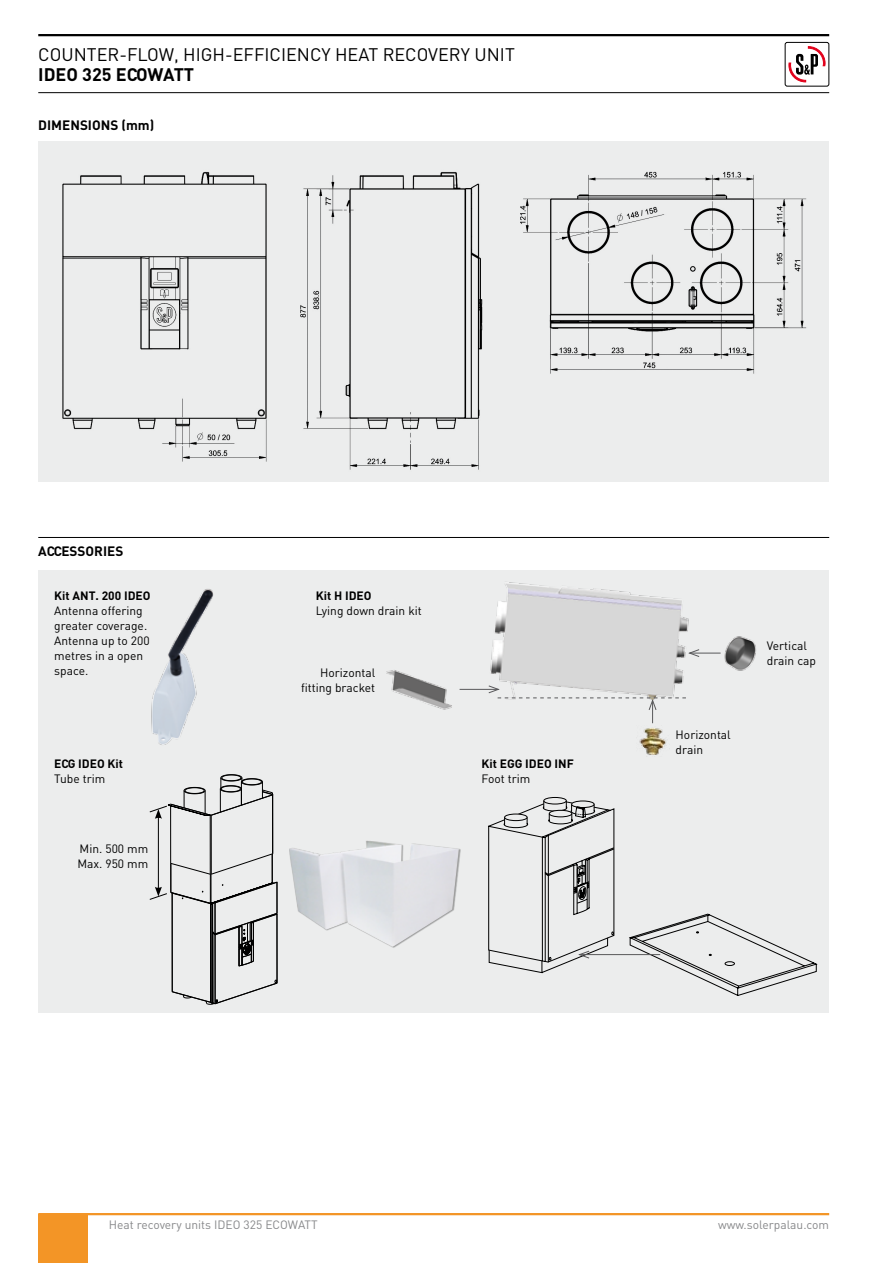
<style>
.page{position:relative;width:893px;height:1263px;background:#fff}
.page>*{position:absolute;margin:0;border:0;box-sizing:border-box;transform-origin:0 0}
.t1{font:18px "DIN";color:#000}
.t2{font:700 18px "DIN";color:#000}
.t3{font:700 13.5px "DIN";color:#000}
.t4{font:12px/15px "DIN";color:#000}
.t5{font:12px "DIN";color:#87888a}
.t6{font:700 12px "DIN";color:#000}
</style>
<div class="page">
<hr style="left:38px;top:1213px;width:791px;height:2px;background:#f39526">
<div style="left:38px;top:1214px;width:49px;height:49px;background:#f39526"></div>
<hr style="left:38px;top:34px;width:791px;height:2px;background:#000">
<hr style="left:38px;top:92px;width:791px;height:1px;background:#000">
<svg style="left:788px;top:47px;width:38px;height:36px"></svg>
<div style="left:785px;top:42px;width:44px;height:44px;border:1px solid #000;border-radius:2px"></div>
<hr style="left:38px;top:537px;width:791px;height:1px;background:#000">
<div style="left:38px;top:570px;width:791px;height:443px;background:#eceded"></div>
<img style="left:639px;top:728px;width:28px;height:27px">
<img style="left:386px;top:670px;width:66px;height:40px">
<img style="left:724px;top:636px;width:32px;height:35px">
<img style="left:481px;top:582px;width:208px;height:107px">
<hr style="left:460px;top:689px;width:38px;height:1px;background:#58585a">
<hr style="left:690px;top:653px;width:31px;height:1px;background:#58585a">
<svg style="left:687px;top:648px;width:13px;height:10px"></svg>
<svg style="left:488px;top:685px;width:198px;height:38px"></svg>
<img style="left:151px;top:589px;width:63px;height:156px">
<div style="left:289px;top:841px;width:172px;height:107px;background:#000;opacity:.33"></div>
<img style="left:289px;top:840px;width:170px;height:107px">
<svg style="left:149px;top:774px;width:129px;height:231px"></svg>
<div style="left:544px;top:797px;width:23px;height:7px;border:1px solid #000;border-radius:50%"></div>
<svg style="left:629px;top:913px;width:189px;height:83px"></svg>
<div style="left:725px;top:961px;width:10px;height:5px;border:1px solid #000;border-radius:50%"></div>
<hr style="left:580px;top:954px;width:80px;height:1px;background:#58585a">
<svg style="left:488px;top:800px;width:127px;height:173px"></svg>
<div style="left:38px;top:141px;width:791px;height:340px;background:#eceded"></div>
<img style="left:520px;top:171px;width:287px;height:203px">
<img style="left:62px;top:171px;width:421px;height:299px">
<h1 class="t1" style="left:38px;top:43px;width:478px">Counter-flow, high-efficiency heat recovery unit</h1>
<h1 class="t2" style="left:38px;top:62px;width:157px">IDEO 325 ECOWATT</h1>
<p class="t3" style="left:38px;top:117px;width:117px">DIMENSIONS (MM)</p>
<p class="t3" style="left:38px;top:543px;width:78px">ACCESSORIES</p>
<p class="t6" style="left:54px;top:588px;width:97px">KIT ANT. 200 I DEO</p>
<p class="t4" style="left:54px;top:603px;width:97px">Antenna offering greater coverage.<br>Antenna up to 200 metres in a open space.</p>
<p class="t6" style="left:54px;top:756px;width:70px">ECG I DEO KIT</p>
<p class="t4" style="left:54px;top:771px;width:53px">Tube trim</p>
<p class="t4" style="left:77px;top:841px;width:72px">Min. 500 mm<br>Max. 950 mm</p>
<p class="t6" style="left:316px;top:588px;width:56px">KIT H I DEO</p>
<p class="t4" style="left:316px;top:603px;width:108px">Lying down drain kit</p>
<p class="t4" style="left:301px;top:665px;width:76px;text-align:right">Horizontal fitting bracket</p>
<p class="t6" style="left:482px;top:756px;width:94px">KIT EGG I DEO IN F</p>
<p class="t4" style="left:482px;top:771px;width:50px">Foot trim</p>
<p class="t4" style="left:676px;top:727px;width:57px">Horizontal drain</p>
<p class="t4" style="left:767px;top:638px;width:51px">Vertical drain cap</p>
<p class="t5" style="left:109px;top:1217px;width:180px">H eat recovery units I DEO 325 ECOWATT</p>
<p class="t5" style="left:718px;top:1217px;width:112px">www.solerpalau.com</p>
</div>
